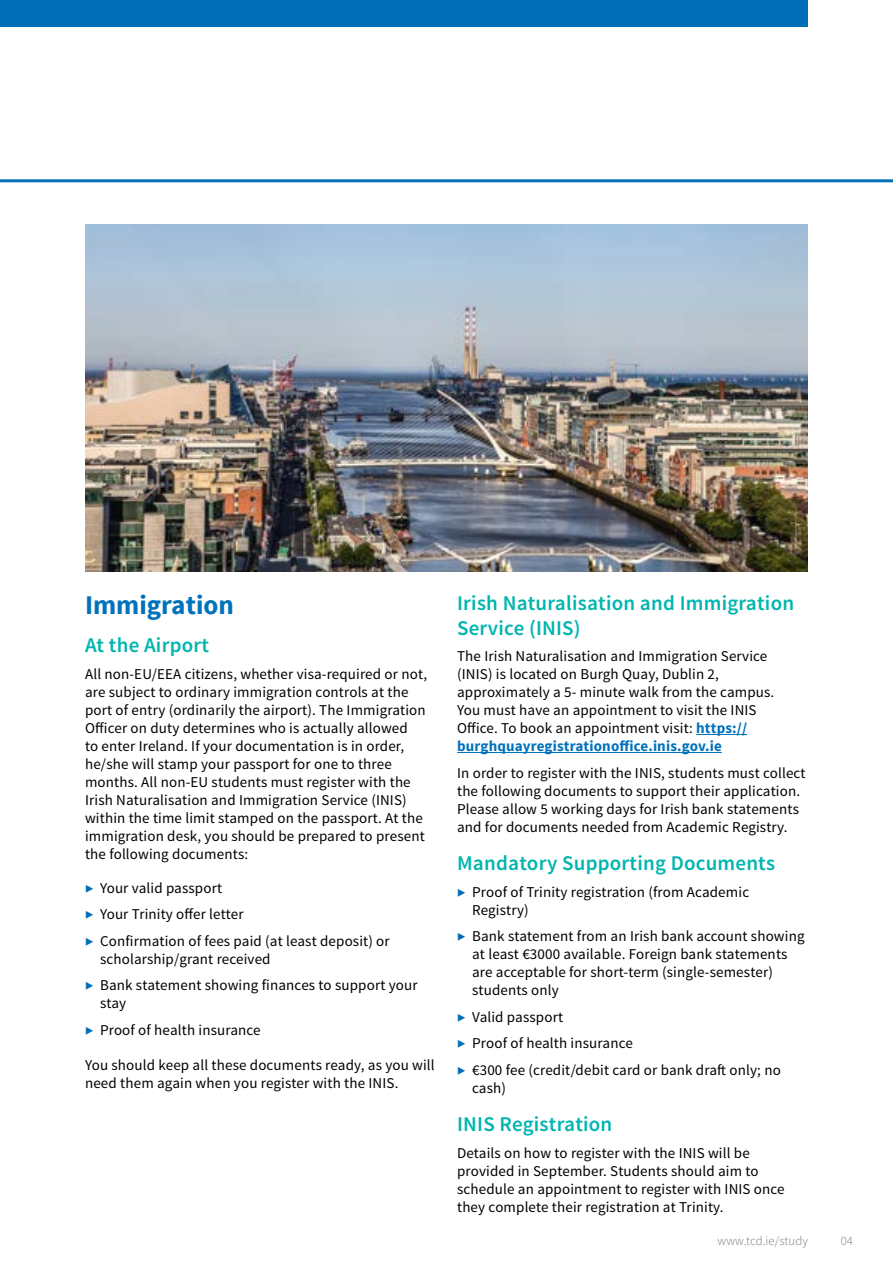
<style>
.page{position:relative;width:893px;height:1263px;background:#fff}
.page>*{position:absolute;margin:0;border:0;box-sizing:border-box;transform-origin:0 0}
.t1{font:700 27px "Source Sans Pro";color:#0072bc}
.t2{font:600 21px/25.2px "Source Sans Pro";letter-spacing:.01em;color:#00b5af}
.t3{font:15px/18px "Source Sans Pro";letter-spacing:.01em;color:#000}
.t4{font:300 12.75px "Source Sans Pro";letter-spacing:.005em;color:#787c81}
.s1{font-weight:300;color:#006db7}
.s2{font-weight:700;color:#0072bc}
</style>
<div class="page">
<div style="left:0;top:0;width:808px;height:26px;background:#006db7"></div>
<hr style="left:0;top:179px;width:893px;height:3px;background:#056eb6">
<hr style="left:696px;top:734px;width:51px;height:1px;background:#0072bc">
<hr style="left:457px;top:752px;width:265px;height:1px;background:#0072bc">
<img style="left:85px;top:225px;width:723px;height:346px">
<h1 class="t1" style="left:85px;top:588px;width:150px">Immigration</h1>
<h2 class="t2" style="left:85px;top:633px;width:126px">At the Airport</h2>
<p class="t3" style="left:85px;top:665px;width:344px">All non-EU/EEA citizens, whether visa-required or not, are subject to ordinary immigration controls at the port of entry (ordinarily the airport). The Immigration Officer on duty determines who is actually allowed<br>to enter Ireland. If your documentation is in order, he/she will stamp your passport for one to three months. All non-EU students must register with the Irish Naturalisation and Immigration Service (INIS) within the time limit stamped on the passport. At the immigration desk, you should be prepared to present the following documents:</p>
<p class="t3" style="left:85px;top:875px;width:306px;line-height:26.5px"><span class="s1">▶</span> Your valid passport<br><span class="s1">▶</span> Your Trinity offer letter<br><span class="s1">▶</span> Confirmation of fees paid (at least deposit) or</p>
<p class="t3" style="left:85px;top:946px;width:334px;line-height:26.5px;text-indent:15px">scholarship/grant received<br><span class="s1">▶</span> Bank statement showing finances to support your</p>
<p class="t3" style="left:85px;top:990px;width:177px;line-height:26.5px;text-indent:15px">stay<br><span class="s1">▶</span> Proof of health insurance</p>
<p class="t3" style="left:85px;top:1056px;width:351px">You should keep all these documents ready, as you will need them again when you register with the INIS.</p>
<h2 class="t2" style="left:457px;top:591px;width:339px">Irish Naturalisation and Immigration<br>Service (INIS)</h2>
<p class="t3" style="left:457px;top:648px;width:319px">The Irish Naturalisation and Immigration Service (INIS) is located on Burgh Quay, Dublin 2, approximately a 5- minute walk from the campus.<br>You must have an appointment to visit the INIS Office. To book an appointment visit: <span class="s2">https:// burghquayregistrationoffice.inis.gov.ie</span></p>
<p class="t3" style="left:457px;top:764px;width:350px">In order to register with the INIS, students must collect the following documents to support their application.<br>Please allow 5 working days for Irish bank statements and for documents needed from Academic Registry.</p>
<h2 class="t2" style="left:457px;top:851px;width:320px">Mandatory Supporting Documents</h2>
<p class="t3" style="left:472px;top:883px;width:279px;text-indent:-15px"><span class="s1">▶</span> Proof of Trinity registration (from Academic<br>Registry)</p>
<p class="t3" style="left:472px;top:927px;width:334px;text-indent:-15px"><span class="s1">▶</span> Bank statement from an Irish bank account showing at least €3000 available. Foreign bank statements are acceptable for short-term (single-semester) students only</p>
<p class="t3" style="left:457px;top:1004px;width:325px;line-height:26.5px"><span class="s1">▶</span> Valid passport<br><span class="s1">▶</span> Proof of health insurance<br><span class="s1">▶</span> €300 fee (credit/debit card or bank draft only; no</p>
<p class="t3" style="left:472px;top:1079px;width:35px">cash)</p>
<h2 class="t2" style="left:457px;top:1112px;width:157px">INIS Registration</h2>
<p class="t3" style="left:457px;top:1144px;width:329px">Details on how to register with the INIS will be provided in September. Students should aim to schedule an appointment to register with INIS once they complete their registration at Trinity.</p>
<p class="t4" style="left:718px;top:1233px;width:92px">www.tcd.ie/study</p>
<p class="t4" style="left:841px;top:1233px;width:14px">04</p>
</div>
